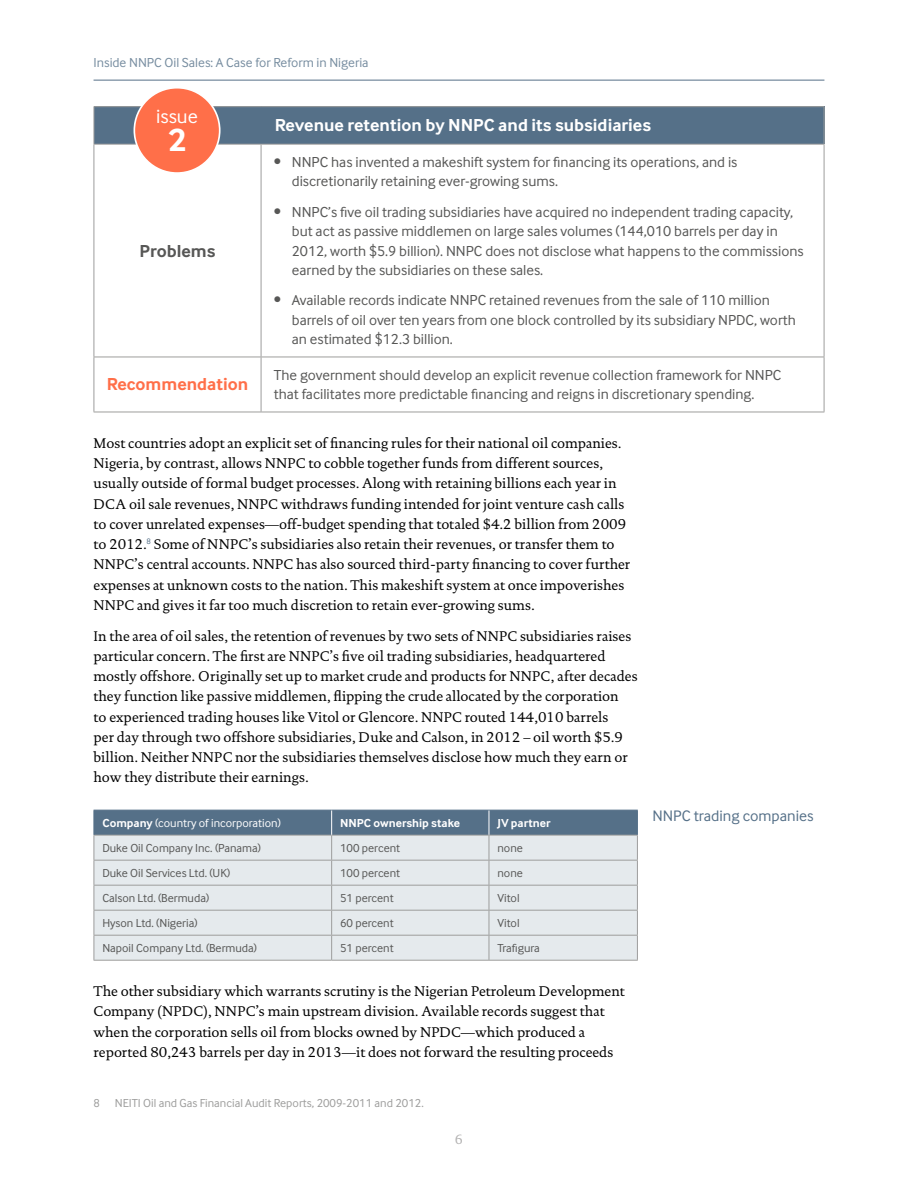
<style>
.page{position:relative;width:918px;height:1188px;background:#fff}
.page>*{position:absolute;margin:0;border:0;box-sizing:border-box;transform-origin:0 0}
.t1{font:700 33.45px "Inter Face";color:#fff}
.t2{font:20.1px "Inter Face";color:#fff}
.t3{font:700 18px "Inter Face";color:#fff}
.t4{font:700 18px "Inter Face";color:#ff6f49}
.t5{font:700 18px "Inter Face";color:#575756}
.t6{font:15.75px "Inter Face";color:#557088}
.t7{font:15px/19.5px "Inter Face";color:#575756}
.t8{font:14.25px/20.2px "DTL Documenta T";color:#000}
.t9{font:13.5px "Inter Face";color:#778da0}
.t10{font:13.5px "DTL Documenta T";color:#b3b2b2}
.t11{font:12px "Inter Face";color:#575756}
.t12{font:12px "Inter Face";color:#9d9d9c}
.t13{font:12px "Inter Face";color:#fff}
.t14{font:700 12px "Inter Face";color:#fff}
.s1{font-weight:700}
</style>
<div class="page">
<hr style="left:94px;top:80px;width:730px;height:1px;background:#557088">
<div style="left:94px;top:107px;width:730px;height:37px;background:#557088"></div>
<svg style="left:95px;top:145px;width:729px;height:267px"></svg>
<hr style="left:94px;top:357px;width:167px;height:1px;background:#9d9d9c">
<hr style="left:94px;top:357px;width:1px;height:55px;background:#9d9d9c">
<hr style="left:261px;top:357px;width:563px;height:1px;background:#9d9d9c">
<hr style="left:261px;top:357px;width:1px;height:55px;background:#9d9d9c">
<hr style="left:824px;top:357px;width:1px;height:55px;background:#9d9d9c">
<hr style="left:94px;top:412px;width:167px;height:1px;background:#9d9d9c">
<hr style="left:261px;top:412px;width:563px;height:1px;background:#9d9d9c">
<hr style="left:94px;top:106px;width:167px;height:1px;background:#9d9d9c">
<hr style="left:94px;top:107px;width:1px;height:37px;background:#9d9d9c">
<hr style="left:261px;top:106px;width:563px;height:1px;background:#9d9d9c">
<hr style="left:824px;top:107px;width:1px;height:37px;background:#9d9d9c">
<hr style="left:94px;top:144px;width:167px;height:1px;background:#9d9d9c">
<hr style="left:94px;top:145px;width:1px;height:212px;background:#9d9d9c">
<hr style="left:261px;top:144px;width:563px;height:1px;background:#9d9d9c">
<hr style="left:261px;top:145px;width:1px;height:212px;background:#9d9d9c">
<hr style="left:824px;top:145px;width:1px;height:212px;background:#9d9d9c">
<hr style="left:94px;top:960px;width:238px;height:1px;background:#9d9d9c">
<hr style="left:332px;top:960px;width:157px;height:1px;background:#9d9d9c">
<hr style="left:489px;top:960px;width:149px;height:1px;background:#9d9d9c">
<svg style="left:94px;top:810px;width:544px;height:150px;background:#cad3d9"></svg>
<div style="left:134px;top:88px;width:86px;height:85px;background:#ff6f49;border-radius:50%"></div>
<div style="left:134px;top:87px;width:87px;height:87px;border:2px solid #fff;border-radius:50%"></div>
<p class="t9" style="left:94px;top:55px;width:277px">Inside NNPC Oil Sales: A Case for Reform in Nigeria</p>
<h2 class="t2" style="left:156px;top:105px;width:43px">issue</h2>
<h1 class="t1" style="left:168px;top:121px;width:20px">2</h1>
<p class="t5" style="left:140px;top:240px;width:77px">Problems</p>
<p class="t3" style="left:275px;top:115px;width:378px">Revenue retention by NNPC and its subsidiaries</p>
<p class="t7" style="left:292px;top:152px;width:447px;text-indent:-18px">• NNPC has invented a makeshift system for financing its operations, and is discretionarily retaining ever-growing sums.</p>
<p class="t7" style="left:292px;top:202px;width:513px;text-indent:-18px">• NNPC’s five oil trading subsidiaries have acquired no independent trading capacity, but act as passive middlemen on large sales volumes (144,010 barrels per day in 2012, worth $5.9 billion). NNPC does not disclose what happens to the commissions earned by the subsidiaries on these sales.</p>
<p class="t7" style="left:292px;top:290px;width:506px;text-indent:-18px">• Available records indicate NNPC retained revenues from the sale of 110 million barrels of oil over ten years from one block controlled by its subsidiary NPDC, worth an estimated $12.3 billion.</p>
<p class="t4" style="left:107px;top:374px;width:143px">Recommendation</p>
<p class="t7" style="left:274px;top:365px;width:509px">The government should develop an explicit revenue collection framework for NNPC that facilitates more predictable financing and reigns in discretionary spending.</p>
<p class="t8" style="left:94px;top:433px;width:538px">Most countries adopt an explicit set of financing rules for their national oil companies.<br>Nigeria, by contrast, allows NNPC to cobble together funds from different sources, usually outside of formal budget processes. Along with retaining billions each year in DCA oil sale revenues, NNPC withdraws funding intended for joint venture cash calls to cover unrelated expenses—off-budget spending that totaled $4.2 billion from 2009 to 2012.<sup>8</sup> Some of NNPC’s subsidiaries also retain their revenues, or transfer them to NNPC’s central accounts. NNPC has also sourced third-party financing to cover further expenses at unknown costs to the nation. This makeshift system at once impoverishes NNPC and gives it far too much discretion to retain ever-growing sums.</p>
<p class="t8" style="left:94px;top:626px;width:546px">In the area of oil sales, the retention of revenues by two sets of NNPC subsidiaries raises particular concern. The first are NNPC’s five oil trading subsidiaries, headquartered mostly offshore. Originally set up to market crude and products for NNPC, after decades they function like passive middlemen, flipping the crude allocated by the corporation<br>to experienced trading houses like Vitol or Glencore. NNPC routed 144,010 barrels<br>per day through two offshore subsidiaries, Duke and Calson, in 2012 – oil worth $5.9 billion. Neither NNPC nor the subsidiaries themselves disclose how much they earn or how they distribute their earnings.</p>
<p class="t13" style="left:102px;top:816px;width:180px"><span class="s1">Company</span> (country of incorporation)</p>
<p class="t14" style="left:340px;top:816px;width:121px">NNPC ownership stake</p>
<p class="t14" style="left:497px;top:816px;width:55px">JV partner</p>
<p class="t11" style="left:102px;top:841px;width:160px">Duke Oil Company Inc. (Panama)</p>
<p class="t11" style="left:340px;top:841px;width:62px">100 percent</p>
<p class="t11" style="left:497px;top:841px;width:27px">none</p>
<p class="t11" style="left:102px;top:866px;width:129px">Duke Oil Services Ltd. (UK)</p>
<p class="t11" style="left:340px;top:866px;width:62px">100 percent</p>
<p class="t11" style="left:497px;top:866px;width:27px">none</p>
<p class="t11" style="left:102px;top:891px;width:108px">Calson Ltd. (Bermuda)</p>
<p class="t11" style="left:340px;top:891px;width:55px">51 percent</p>
<p class="t11" style="left:497px;top:891px;width:24px">Vitol</p>
<p class="t11" style="left:102px;top:916px;width:97px">Hyson Ltd. (Nigeria)</p>
<p class="t11" style="left:340px;top:916px;width:55px">60 percent</p>
<p class="t11" style="left:497px;top:916px;width:24px">Vitol</p>
<p class="t11" style="left:102px;top:941px;width:156px">Napoil Company Ltd. (Bermuda)</p>
<p class="t11" style="left:340px;top:941px;width:55px">51 percent</p>
<p class="t11" style="left:497px;top:941px;width:44px">Trafigura</p>
<p class="t8" style="left:94px;top:981px;width:533px">The other subsidiary which warrants scrutiny is the Nigerian Petroleum Development Company (NPDC), NNPC’s main upstream division. Available records suggest that when the corporation sells oil from blocks owned by NPDC—which produced a reported 80,243 barrels per day in 2013—it does not forward the resulting proceeds</p>
<p class="t12" style="left:94px;top:1096px;width:332px">8 NEITI Oil and Gas Financial Audit Reports, 2009-2011 and 2012.</p>
<p class="t6" style="left:652px;top:806px;width:163px">NNPC trading companies</p>
<p class="t10" style="left:455px;top:1131px;width:10px">6</p>
</div>
